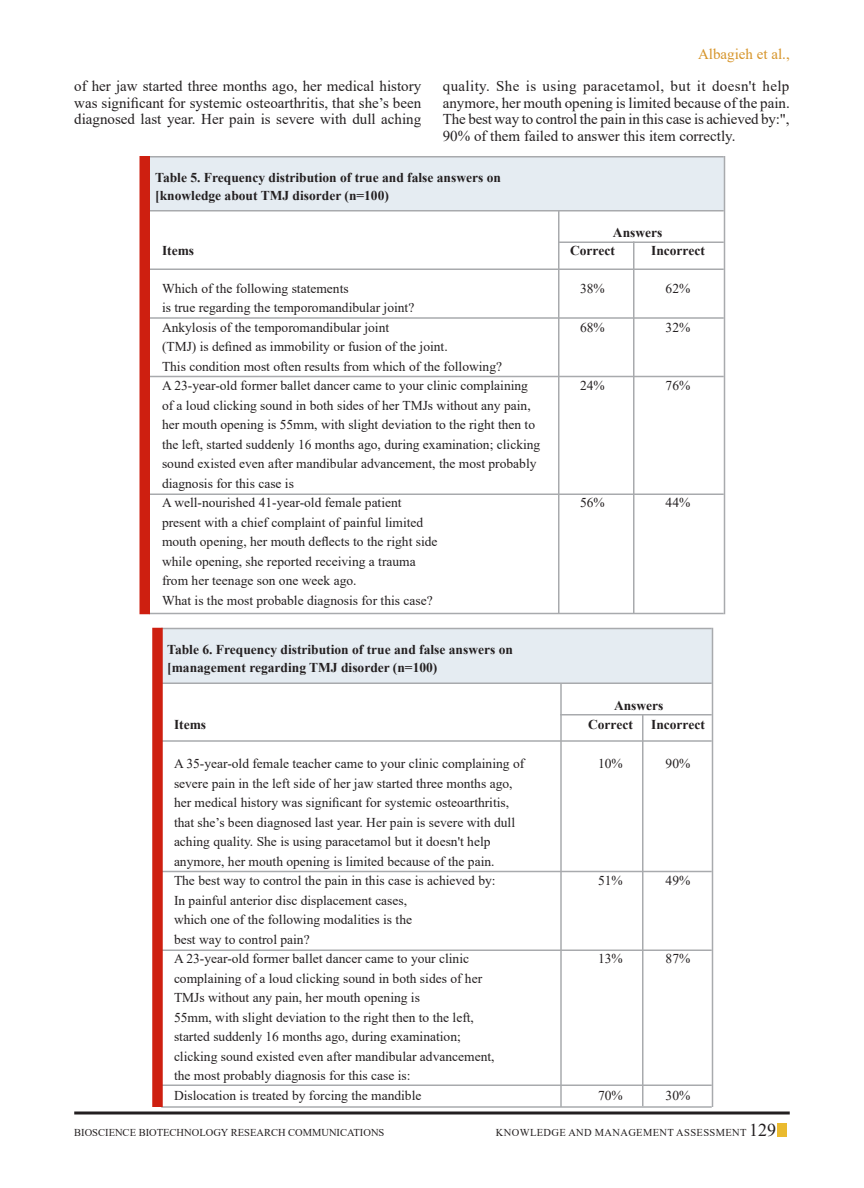
<style>
.page{position:relative;width:864px;height:1188px;background:#fff}
.page>*{position:absolute;margin:0;border:0;box-sizing:border-box;transform-origin:0 0}
.t1{font:18px "Times New Roman";color:#231f20}
.Body_text{font:15px/16.5px "Times New Roman";color:#231f20;text-align:justify}
.Body_text-2{font:15px "Times New Roman";color:#d69429}
.Body_text-3{font:13.5px "Times New Roman";color:#231f20}
.Body_text-4{font:700 13.5px "Times New Roman";color:#231f20}
.t2{font:10.5px "Times New Roman";color:#231f20}
.s1{font-size:10.5px}
</style>
<div class="page">
<div style="left:777px;top:1124px;width:10px;height:13px;background:#eaba2e"></div>
<hr style="left:74px;top:1112px;width:716px;height:2px;background:#231f20">
<div style="left:148px;top:156px;width:576px;height:55px;background:#e5ecf2"></div>
<hr style="left:149px;top:156px;width:575px;height:2px;background:#a8aaad">
<hr style="left:149px;top:210px;width:575px;height:2px;background:#a8aaad">
<hr style="left:149px;top:268px;width:575px;height:2px;background:#a8aaad">
<hr style="left:149px;top:317px;width:575px;height:2px;background:#a8aaad">
<hr style="left:149px;top:376px;width:575px;height:1px;background:#a8aaad">
<hr style="left:149px;top:494px;width:575px;height:1px;background:#a8aaad">
<hr style="left:149px;top:613px;width:575px;height:1px;background:#a8aaad">
<hr style="left:558px;top:211px;width:2px;height:403px;background:#a8aaad">
<hr style="left:559px;top:242px;width:165px;height:1px;background:#a8aaad">
<hr style="left:633px;top:242px;width:1px;height:372px;background:#a8aaad">
<hr style="left:724px;top:156px;width:1px;height:458px;background:#a8aaad">
<div style="left:140px;top:156px;width:10px;height:458px;background:#ce1f10"></div>
<div style="left:160px;top:628px;width:552px;height:55px;background:#e5ecf2"></div>
<hr style="left:161px;top:682px;width:551px;height:2px;background:#a8aaad">
<hr style="left:161px;top:628px;width:551px;height:1px;background:#a8aaad">
<hr style="left:161px;top:740px;width:551px;height:2px;background:#a8aaad">
<hr style="left:161px;top:871px;width:551px;height:1px;background:#a8aaad">
<hr style="left:161px;top:950px;width:551px;height:1px;background:#a8aaad">
<hr style="left:161px;top:1084px;width:551px;height:2px;background:#a8aaad">
<hr style="left:161px;top:1106px;width:551px;height:2px;background:#a8aaad">
<hr style="left:560px;top:683px;width:2px;height:424px;background:#a8aaad">
<hr style="left:560px;top:714px;width:152px;height:2px;background:#a8aaad">
<hr style="left:642px;top:715px;width:2px;height:391px;background:#a8aaad">
<hr style="left:712px;top:628px;width:1px;height:479px;background:#a8aaad">
<div style="left:152px;top:628px;width:11px;height:479px;background:#ce1f10"></div>
<p class="Body_text-2" style="left:698px;top:44px;width:93px">Albagieh et al.,</p>
<p class="Body_text" style="left:74px;top:78px;width:348px">of her jaw started three months ago, her medical history was significant for systemic osteoarthritis, that she’s been diagnosed last year. Her pain is severe with dull aching</p>
<p class="Body_text" style="left:443px;top:78px;width:348px">quality. She is using paracetamol, but it doesn't help anymore, her mouth opening is limited because of the pain.<br>The best way to control the pain in this case is achieved by:", 90% of them failed to answer this item correctly.</p>
<p class="Body_text-4" style="left:155px;top:167px;width:347px">Table 5. Frequency distribution of true and false answers on</p>
<p class="Body_text-4" style="left:155px;top:185px;width:235px">[knowledge about TMJ disorder (n=100)</p>
<p class="Body_text-4" style="left:613px;top:223px;width:51px">Answers</p>
<p class="Body_text-4" style="left:162px;top:241px;width:34px">Items</p>
<p class="Body_text-4" style="left:570px;top:241px;width:46px">Correct</p>
<p class="Body_text-4" style="left:651px;top:241px;width:55px">Incorrect</p>
<p class="Body_text-3" style="left:162px;top:279px;width:188px">Which of the following statements</p>
<p class="Body_text-3" style="left:580px;top:279px;width:26px">38%</p>
<p class="Body_text-3" style="left:666px;top:279px;width:26px">62%</p>
<p class="Body_text-3" style="left:162px;top:298px;width:254px">is true regarding the temporomandibular joint?</p>
<p class="Body_text-3" style="left:162px;top:318px;width:229px">Ankylosis of the temporomandibular joint</p>
<p class="Body_text-3" style="left:580px;top:318px;width:26px">68%</p>
<p class="Body_text-3" style="left:666px;top:318px;width:26px">32%</p>
<p class="Body_text-3" style="left:162px;top:337px;width:287px">(TMJ) is defined as immobility or fusion of the joint.</p>
<p class="Body_text-3" style="left:162px;top:357px;width:342px">This condition most often results from which of the following?</p>
<p class="Body_text-3" style="left:162px;top:376px;width:368px">A 23-year-old former ballet dancer came to your clinic complaining</p>
<p class="Body_text-3" style="left:580px;top:376px;width:26px">24%</p>
<p class="Body_text-3" style="left:666px;top:376px;width:26px">76%</p>
<p class="Body_text-3" style="left:162px;top:396px;width:370px">of a loud clicking sound in both sides of her TMJs without any pain,</p>
<p class="Body_text-3" style="left:162px;top:415px;width:375px">her mouth opening is 55mm, with slight deviation to the right then to</p>
<p class="Body_text-3" style="left:162px;top:435px;width:380px">the left, started suddenly 16 months ago, during examination; clicking</p>
<p class="Body_text-3" style="left:162px;top:454px;width:376px">sound existed even after mandibular advancement, the most probably</p>
<p class="Body_text-3" style="left:162px;top:474px;width:133px">diagnosis for this case is</p>
<p class="Body_text-3" style="left:162px;top:493px;width:241px">A well-nourished 41-year-old female patient</p>
<p class="Body_text-3" style="left:580px;top:493px;width:26px">56%</p>
<p class="Body_text-3" style="left:666px;top:493px;width:26px">44%</p>
<p class="Body_text-3" style="left:162px;top:513px;width:263px">present with a chief complaint of painful limited</p>
<p class="Body_text-3" style="left:162px;top:532px;width:277px">mouth opening, her mouth deflects to the right side</p>
<p class="Body_text-3" style="left:162px;top:552px;width:255px">while opening, she reported receiving a trauma</p>
<p class="Body_text-3" style="left:162px;top:571px;width:196px">from her teenage son one week ago.</p>
<p class="Body_text-3" style="left:162px;top:591px;width:272px">What is the most probable diagnosis for this case?</p>
<p class="Body_text-4" style="left:167px;top:640px;width:347px">Table 6. Frequency distribution of true and false answers on</p>
<p class="Body_text-4" style="left:167px;top:658px;width:272px">[management regarding TMJ disorder (n=100)</p>
<p class="Body_text-4" style="left:614px;top:696px;width:51px">Answers</p>
<p class="Body_text-4" style="left:174px;top:715px;width:34px">Items</p>
<p class="Body_text-4" style="left:588px;top:715px;width:46px">Correct</p>
<p class="Body_text-4" style="left:651px;top:715px;width:55px">Incorrect</p>
<p class="Body_text-3" style="left:174px;top:754px;width:352px">A 35-year-old female teacher came to your clinic complaining of</p>
<p class="Body_text-3" style="left:598px;top:754px;width:26px">10%</p>
<p class="Body_text-3" style="left:666px;top:754px;width:26px">90%</p>
<p class="Body_text-3" style="left:174px;top:774px;width:340px">severe pain in the left side of her jaw started three months ago,</p>
<p class="Body_text-3" style="left:174px;top:793px;width:337px">her medical history was significant for systemic osteoarthritis,</p>
<p class="Body_text-3" style="left:174px;top:813px;width:343px">that she’s been diagnosed last year. Her pain is severe with dull</p>
<p class="Body_text-3" style="left:174px;top:832px;width:318px">aching quality. She is using paracetamol but it doesn't help</p>
<p class="Body_text-3" style="left:174px;top:852px;width:322px">anymore, her mouth opening is limited because of the pain.</p>
<p class="Body_text-3" style="left:174px;top:871px;width:323px">The best way to control the pain in this case is achieved by:</p>
<p class="Body_text-3" style="left:598px;top:871px;width:26px">51%</p>
<p class="Body_text-3" style="left:666px;top:871px;width:26px">49%</p>
<p class="Body_text-3" style="left:174px;top:891px;width:235px">In painful anterior disc displacement cases,</p>
<p class="Body_text-3" style="left:174px;top:910px;width:240px">which one of the following modalities is the</p>
<p class="Body_text-3" style="left:174px;top:930px;width:137px">best way to control pain?</p>
<p class="Body_text-3" style="left:174px;top:949px;width:297px">A 23-year-old former ballet dancer came to your clinic</p>
<p class="Body_text-3" style="left:598px;top:949px;width:26px">13%</p>
<p class="Body_text-3" style="left:666px;top:949px;width:26px">87%</p>
<p class="Body_text-3" style="left:174px;top:969px;width:310px">complaining of a loud clicking sound in both sides of her</p>
<p class="Body_text-3" style="left:174px;top:988px;width:247px">TMJs without any pain, her mouth opening is</p>
<p class="Body_text-3" style="left:174px;top:1008px;width:302px">55mm, with slight deviation to the right then to the left,</p>
<p class="Body_text-3" style="left:174px;top:1027px;width:288px">started suddenly 16 months ago, during examination;</p>
<p class="Body_text-3" style="left:174px;top:1047px;width:322px">clicking sound existed even after mandibular advancement,</p>
<p class="Body_text-3" style="left:174px;top:1066px;width:238px">the most probably diagnosis for this case is:</p>
<p class="Body_text-3" style="left:174px;top:1086px;width:249px">Dislocation is treated by forcing the mandible</p>
<p class="Body_text-3" style="left:598px;top:1086px;width:26px">70%</p>
<p class="Body_text-3" style="left:666px;top:1086px;width:26px">30%</p>
<p class="t2" style="left:74px;top:1125px;width:119px">BIO SCIENCE BIOTECHNOLO</p>
<p class="t2" style="left:213px;top:1125px;width:173px">GY RESEARCH COMMUNICATION S</p>
<p class="t2" style="left:496px;top:1125px;width:50px">Knowledge</p>
<p class="t2" style="left:568px;top:1125px;width:61px">and manageme</p>
<p class="t2" style="left:660px;top:1125px;width:33px">nt Assessme</p>
<p class="t1" style="left:732px;top:1117px;width:46px"><span class="s1">nt</span> 129</p>
</div>
